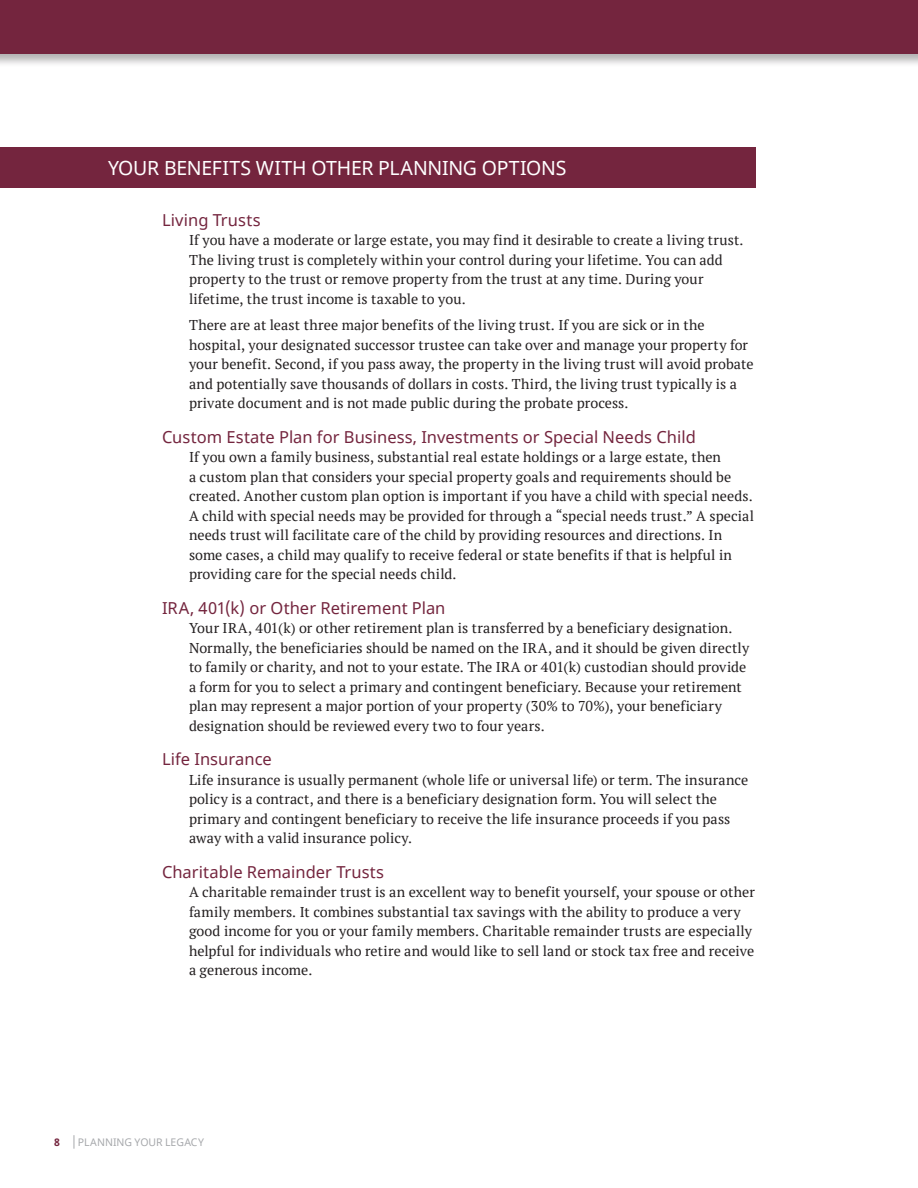
<style>
.page{position:relative;width:918px;height:1188px;background:#fff}
.page>*{position:absolute;margin:0;border:0;box-sizing:border-box;transform-origin:0 0}
.t1{font:19.5px "Noto Sans";letter-spacing:-.015em;color:#fff}
.t2{font:16.5px "Noto Sans";letter-spacing:.005em;color:#74253e}
.t3{font:14.25px/19.5px "PT Serif";letter-spacing:.01em;color:#231f20}
.t4{font:10.5px "Noto Sans";color:#a7a9ac}
.t5{font:700 10.5px "Noto Sans";color:#74253e}
</style>
<div class="page">
<svg style="left:74px;top:1135px;width:1px;height:14px"></svg>
<div style="left:0;top:0;width:918px;height:68px;background:#231f20;opacity:.35"></div>
<div style="left:0;top:0;width:918px;height:53px;background:#74253e"></div>
<div style="left:0;top:148px;width:756px;height:40px;background:#74253e"></div>
<h1 class="t1" style="left:108px;top:154px;width:460px">YOUR BENEFITS WITH OTHER PLANNING OPTIONS</h1>
<p class="t2" style="left:162px;top:209px;width:100px">Living Trusts</p>
<p class="t3" style="left:189px;top:230px;width:556px">If you have a moderate or large estate, you may find it desirable to create a living trust.<br>The living trust is completely within your control during your lifetime. You can add property to the trust or remove property from the trust at any time. During your lifetime, the trust income is taxable to you.</p>
<p class="t3" style="left:189px;top:315px;width:566px">There are at least three major benefits of the living trust. If you are sick or in the hospital, your designated successor trustee can take over and manage your property for your benefit. Second, if you pass away, the property in the living trust will avoid probate and potentially save thousands of dollars in costs. Third, the living trust typically is a private document and is not made public during the probate process.</p>
<p class="t2" style="left:162px;top:425px;width:535px">Custom Estate Plan for Business, Investments or Special Needs Child</p>
<p class="t3" style="left:189px;top:447px;width:567px">If you own a family business, substantial real estate holdings or a large estate, then<br>a custom plan that considers your special property goals and requirements should be created. Another custom plan option is important if you have a child with special needs.<br>A child with special needs may be provided for through a “special needs trust.” A special needs trust will facilitate care of the child by providing resources and directions. In some cases, a child may qualify to receive federal or state benefits if that is helpful in providing care for the special needs child.</p>
<p class="t2" style="left:162px;top:596px;width:285px">IRA, 401(k) or Other Retirement Plan</p>
<p class="t3" style="left:189px;top:618px;width:562px">Your IRA, 401(k) or other retirement plan is transferred by a beneficiary designation.<br>Normally, the beneficiaries should be named on the IRA, and it should be given directly to family or charity, and not to your estate. The IRA or 401(k) custodian should provide a form for you to select a primary and contingent beneficiary. Because your retirement plan may represent a major portion of your property (30% to 70%), your beneficiary designation should be reviewed every two to four years.</p>
<p class="t2" style="left:162px;top:748px;width:111px">Life Insurance</p>
<p class="t3" style="left:189px;top:770px;width:561px">Life insurance is usually permanent (whole life or universal life) or term. The insurance policy is a contract, and there is a beneficiary designation form. You will select the primary and contingent beneficiary to receive the life insurance proceeds if you pass away with a valid insurance policy.</p>
<p class="t2" style="left:162px;top:860px;width:224px">Charitable Remainder Trusts</p>
<p class="t3" style="left:189px;top:882px;width:567px">A charitable remainder trust is an excellent way to benefit yourself, your spouse or other family members. It combines substantial tax savings with the ability to produce a very good income for you or your family members. Charitable remainder trusts are especially helpful for individuals who retire and would like to sell land or stock tax free and receive a generous income.</p>
<p class="t5" style="left:54px;top:1135px;width:7px">8</p>
<p class="t4" style="left:78px;top:1135px;width:128px">PLANNING YOUR LEGACY</p>
</div>
